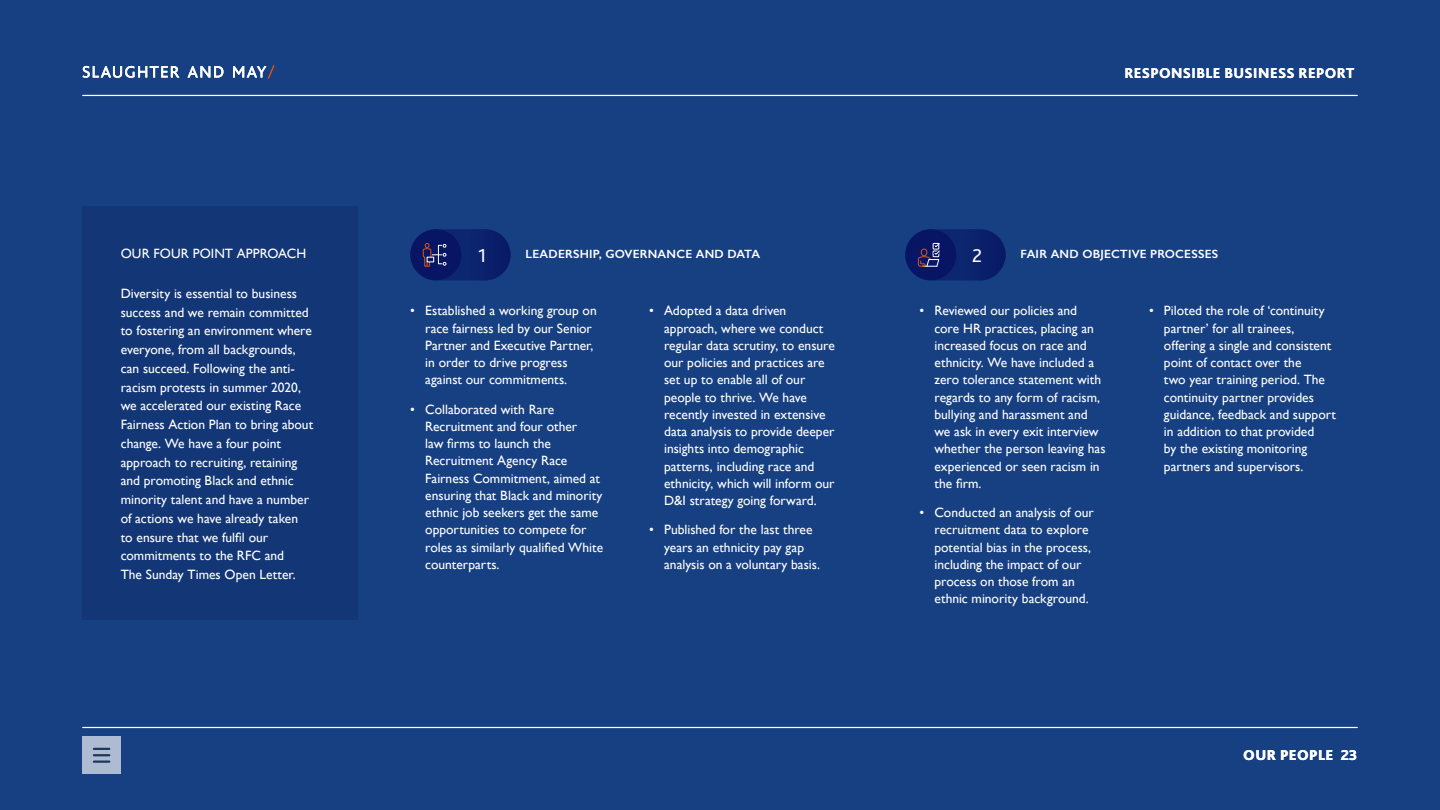
<style>
.page{position:relative;width:1440px;height:810px;background:#174082}
.page>*{position:absolute;margin:0;border:0;box-sizing:border-box;transform-origin:0 0}
.t1{font:19.42px "Bliss Pro";color:#fff}
.t2{font:19.35px "Bliss Pro";color:#fff}
.t3{font:800 15px "Bliss Pro";letter-spacing:.025em;color:#fff}
.t4{font:800 15px "Bliss Pro";letter-spacing:.025em;color:#fff}
.t5{font:13.5px/17.2px "Gill Sans";color:#fff}
.t6{font:600 12px "Gill Sans";letter-spacing:.015em;color:#fff}
.s1{font-style:inherit}
</style>
<div class="page">
<div style="left:82px;top:736px;width:39px;height:38px;background:#aebcd3"></div>
<svg style="left:94px;top:748px;width:15px;height:15px"></svg>
<hr style="left:82px;top:95px;width:1276px;height:1px;background:#fff">
<svg style="left:82px;top:66px;width:97px;height:12px"></svg>
<svg style="left:188px;top:66px;width:35px;height:12px"></svg>
<svg style="left:233px;top:65px;width:42px;height:13px"></svg>
<hr style="left:82px;top:727px;width:1276px;height:1px;background:#fff">
<div style="left:82px;top:206px;width:276px;height:414px;background:#133776"></div>
<div style="left:905px;top:229px;width:52px;height:51px;background:#071564;border-radius:50%"></div>
<svg style="left:917px;top:229px;width:89px;height:51px"></svg>
<div style="left:410px;top:229px;width:52px;height:51px;background:#071564;border-radius:50%"></div>
<svg style="left:422px;top:229px;width:89px;height:51px"></svg>
<p class="t5" style="left:121px;top:244px;width:187px">OUR FOUR POINT APPROACH</p>
<p class="t5" style="left:121px;top:284px;width:194px;line-height:18.8px">Diversity is essential to business success and we remain committed to fostering an environment where everyone, from all backgrounds, can succeed. Following the anti&shy;racism protests in summer 2020, we accelerated our existing Race<br>Fairness Action Plan to bring about change. We have a four point approach to recruiting, retaining and promoting Black and ethnic minority talent and have a number of actions we have already taken to ensure that we fulfil our commitments to the RFC and<br>The Sunday Times Open Letter.</p>
<h2 class="t2" style="left:478px;top:244px;width:10px">1</h2>
<p class="t6" style="left:526px;top:246px;width:236px">LEADERSHIP, GOVERNANCE AND DATA</p>
<p class="t5" style="left:425px;top:302px;width:173px;text-indent:-15px">• Established a working group on race fairness led by our Senior<br>Partner and Executive Partner, in order to drive progress against our commitments.</p>
<p class="t5" style="left:425px;top:400px;width:179px;text-indent:-15px">• Collaborated with Rare<br>Recruitment and four other<br>law firms to launch the<br>Recruitment Agency Race<br>Fairness Commitment, aimed at ensuring that Black and minority ethnic job seekers get the same opportunities to compete for roles as similarly qualified White counterparts.</p>
<p class="t5" style="left:664px;top:302px;width:172px;text-indent:-15px">• Adopted a data driven approach, where we conduct regular data scrutiny, to ensure our policies and practices are set up to enable all of our people to thrive. We have recently invested in extensive data analysis to provide deeper insights into demographic patterns, including race and ethnicity, which will inform our<br>D&amp;I strategy going forward.</p>
<p class="t5" style="left:664px;top:521px;width:158px;text-indent:-15px">• Published for the last three years an ethnicity pay gap analysis on a voluntary basis.</p>
<p class="t3" style="left:1124px;top:63px;width:232px">RESPONSIBLE BUSINESS REPORT</p>
<h1 class="t1" style="left:972px;top:244px;width:11px">2</h1>
<p class="t6" style="left:1021px;top:246px;width:199px">FAIR AND OBJECTIVE PROCESSES</p>
<p class="t5" style="left:934px;top:302px;width:173px;text-indent:-15px">• Reviewed our policies and<br>core HR practices, placing an increased focus on race and ethnicity. We have included a zero tolerance statement with regards to any form of racism, bullying and harassment and we ask in every exit interview whether the person leaving has experienced or seen racism in the firm.</p>
<p class="t5" style="left:934px;top:504px;width:161px;text-indent:-15px">• Conducted an analysis of our recruitment data to explore potential bias in the process, including the impact of our process on those from an ethnic minority background.</p>
<p class="t5" style="left:1164px;top:302px;width:174px;text-indent:-15px">• Piloted the role of ‘continuity partner’ for all trainees, offering a single and consistent point of contact over the<br>two year training period. The continuity partner provides guidance, feedback and support in addition to that provided<br>by the existing monitoring partners and supervisors.</p>
<p class="t4" style="left:1243px;top:746px;width:116px">OUR PEOPLE <span class="s1">23</span></p>
</div>
